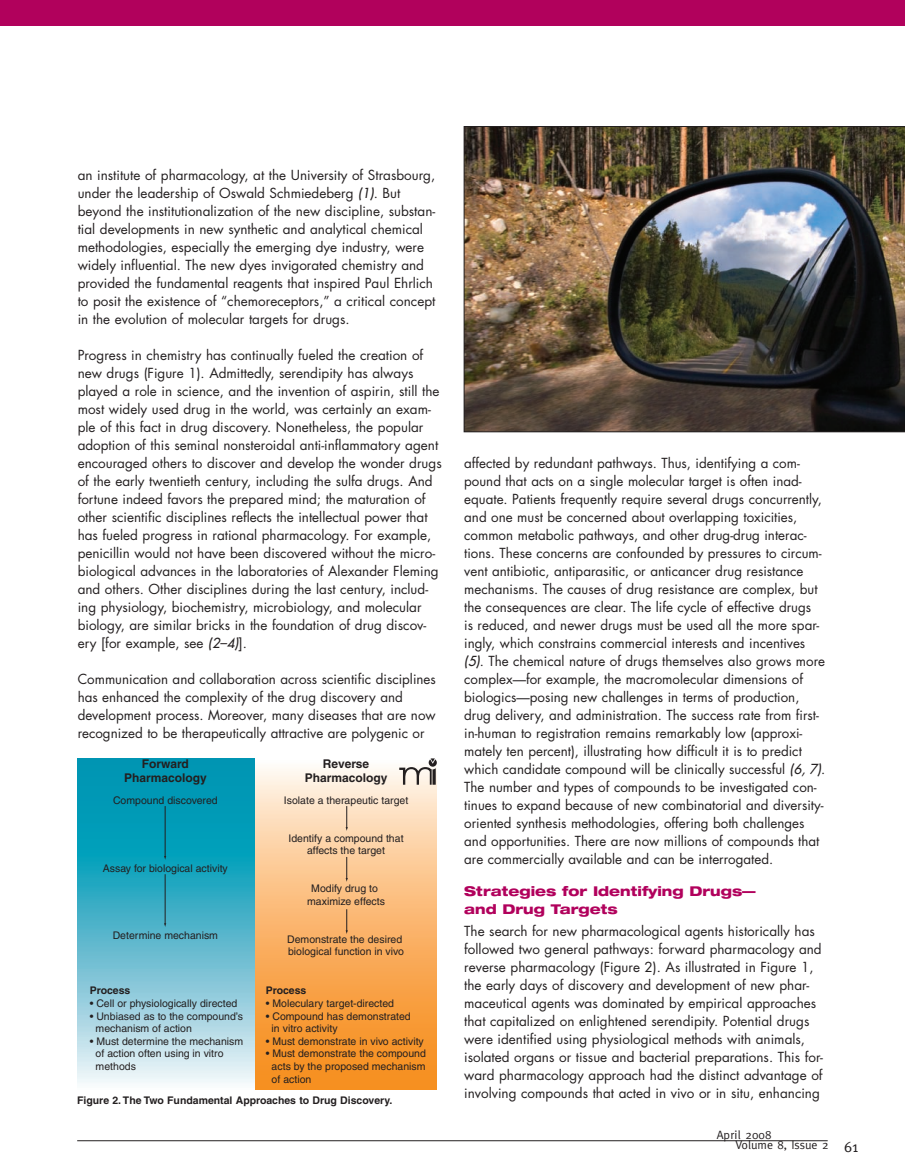
<style>
.page{position:relative;width:905px;height:1175px;background:#fff}
.page>*{position:absolute;margin:0;border:0;box-sizing:border-box;transform-origin:0 0}
.t1{font:15px "Meta";color:#231f20}
.t2{font:13.5px/18px "Futura";color:#231f20}
.t3{font:800 expanded 13.5px/18px "Helvetica Neue";color:#b1015c}
.t4{font:700 12px/14.4px "Helvetica";color:#231f20;text-align:center}
.t5{font:12px/10.5px "Meta";color:#231f20}
.t6{font:10.5px/12.6px "Helvetica";color:#231f20}
.t7{font:700 10.5px "Helvetica";color:#231f20}
.s1{font-style:italic}
</style>
<div class="page">
<hr style="left:77px;top:1140px;width:750px;height:1px;background:#231f20">
<div style="left:0;top:0;width:904px;height:25px;background:#b1015c"></div>
<svg style="left:77px;top:758px;width:179px;height:331px;background:#58b9cd"></svg>
<svg style="left:256px;top:768px;width:181px;height:321px;background:#fab872"></svg>
<hr style="left:165px;top:806px;width:1px;height:51px;background:#231f20">
<hr style="left:165px;top:874px;width:1px;height:50px;background:#231f20">
<svg style="left:345px;top:806px;width:3px;height:25px"></svg>
<svg style="left:345px;top:857px;width:3px;height:25px"></svg>
<svg style="left:345px;top:909px;width:3px;height:25px"></svg>
<svg style="left:399px;top:758px;width:38px;height:26px"></svg>
<img style="left:463px;top:126px;width:441px;height:306px">
<p class="t2" style="left:78px;top:166px;width:359px">an institute of pharmacology, at the University of Strasbourg, under the leadership of Oswald Schmiedeberg <span class="s1">(1)</span>. But beyond the institutionalization of the new discipline, substan&shy;tial developments in new synthetic and analytical chemical methodologies, especially the emerging dye industry, were widely influential. The new dyes invigorated chemistry and provided the fundamental reagents that inspired Paul Ehrlich to posit the existence of “chemoreceptors,” a critical concept in the evolution of molecular targets for drugs.</p>
<p class="t2" style="left:78px;top:346px;width:365px">Progress in chemistry has continually fueled the creation of new drugs (Figure 1). Admittedly, serendipity has always played a role in science, and the invention of aspirin, still the most widely used drug in the world, was certainly an exam&shy;ple of this fact in drug discovery. Nonetheless, the popular adoption of this seminal nonsteroidal anti-inflammatory agent encouraged others to discover and develop the wonder drugs of the early twentieth century, including the sulfa drugs. And fortune indeed favors the prepared mind; the maturation of other scientific disciplines reflects the intellectual power that has fueled progress in rational pharmacology. For example, penicillin would not have been discovered without the micro&shy;biological advances in the laboratories of Alexander Fleming and others. Other disciplines during the last century, includ&shy;ing physiology, biochemistry, microbiology, and molecular biology, are similar bricks in the foundation of drug discov&shy;ery [for example, see <span class="s1">(2–4)</span>].</p>
<p class="t2" style="left:78px;top:670px;width:359px">Communication and collaboration across scientific disciplines has enhanced the complexity of the drug discovery and development process. Moreover, many diseases that are now recognized to be therapeutically attractive are polygenic or</p>
<p class="t4" style="left:124px;top:756px;width:84px">Forward<br>Pharmacology</p>
<p class="t6" style="left:113px;top:794px;width:106px">Compound discovered</p>
<p class="t6" style="left:103px;top:861px;width:126px">Assay for biological activity</p>
<p class="t6" style="left:113px;top:929px;width:107px">Determine mechanism</p>
<p class="t4" style="left:305px;top:756px;width:84px">Reverse<br>Pharmacology</p>
<p class="t6" style="left:284px;top:794px;width:126px">Isolate a therapeutic target</p>
<p class="t6" style="left:288px;top:831px;width:116px;text-align:center">Identify a compound that affects the target</p>
<p class="t6" style="left:307px;top:882px;width:79px;text-align:center">Modify drug to maximize effects</p>
<p class="t6" style="left:287px;top:932px;width:118px">Demonstrate the desired biological function in vivo</p>
<p class="t7" style="left:90px;top:984px;width:42px">Process</p>
<p class="t6" style="left:90px;top:997px;width:149px">• Cell or physiologically directed</p>
<p class="t6" style="left:96px;top:1009px;width:149px;text-indent:-6px">• Unbiased as to the compound’s mechanism of action</p>
<p class="t6" style="left:96px;top:1034px;width:149px;text-indent:-6px">• Must determine the mechanism of action often using in vitro methods</p>
<p class="t7" style="left:266px;top:984px;width:42px">Process</p>
<p class="t6" style="left:266px;top:997px;width:130px">• Moleculary target-directed</p>
<p class="t6" style="left:272px;top:1009px;width:141px;text-indent:-6px">• Compound has demonstrated in vitro activity</p>
<p class="t6" style="left:266px;top:1034px;width:159px">• Must demonstrate in vivo activity</p>
<p class="t6" style="left:272px;top:1047px;width:156px;text-align:justify;text-indent:-6px">• Must demonstrate the compound acts by the proposed mechanism of action</p>
<p class="t7" style="left:77px;top:1094px;width:317px">Figure 2. The Two Fundamental Approaches to Drug Discovery.</p>
<p class="t2" style="left:464px;top:454px;width:362px">affected by redundant pathways. Thus, identifying a com&shy;pound that acts on a single molecular target is often inad&shy;equate. Patients frequently require several drugs concurrently, and one must be concerned about overlapping toxicities, common metabolic pathways, and other drug-drug interac&shy;tions. These concerns are confounded by pressures to circum&shy;vent antibiotic, antiparasitic, or anticancer drug resistance mechanisms. The causes of drug resistance are complex, but the consequences are clear. The life cycle of effective drugs<br>is reduced, and newer drugs must be used all the more spar&shy;ingly, which constrains commercial interests and incentives <span class="s1">(5)</span>. The chemical nature of drugs themselves also grows more complex—for example, the macromolecular dimensions of biologics—posing new challenges in terms of production, drug delivery, and administration. The success rate from first&shy;in-human to registration remains remarkably low (approxi&shy;mately ten percent), illustrating how difficult it is to predict which candidate compound will be clinically successful <span class="s1">(6, 7)</span>.<br>The number and types of compounds to be investigated con&shy;tinues to expand because of new combinatorial and diversity&shy;oriented synthesis methodologies, offering both challenges and opportunities. There are now millions of compounds that are commercially available and can be interrogated.</p>
<p class="t3" style="left:464px;top:881px;width:293px">Strategies for Identifying Drugs— and Drug Targets</p>
<p class="t2" style="left:464px;top:922px;width:360px">The search for new pharmacological agents historically has followed two general pathways: forward pharmacology and reverse pharmacology (Figure 2). As illustrated in Figure 1, the early days of discovery and development of new phar&shy;maceutical agents was dominated by empirical approaches that capitalized on enlightened serendipity. Potential drugs were identified using physiological methods with animals, isolated organs or tissue and bacterial preparations. This for&shy;ward pharmacology approach had the distinct advantage of involving compounds that acted in vivo or in situ, enhancing</p>
<p class="t5" style="left:735px;top:1129px;width:94px;text-indent:-19px">April 2008<br>Volume 8, Issue 2</p>
<p class="t1" style="left:844px;top:1138px;width:16px">61</p>
</div>
